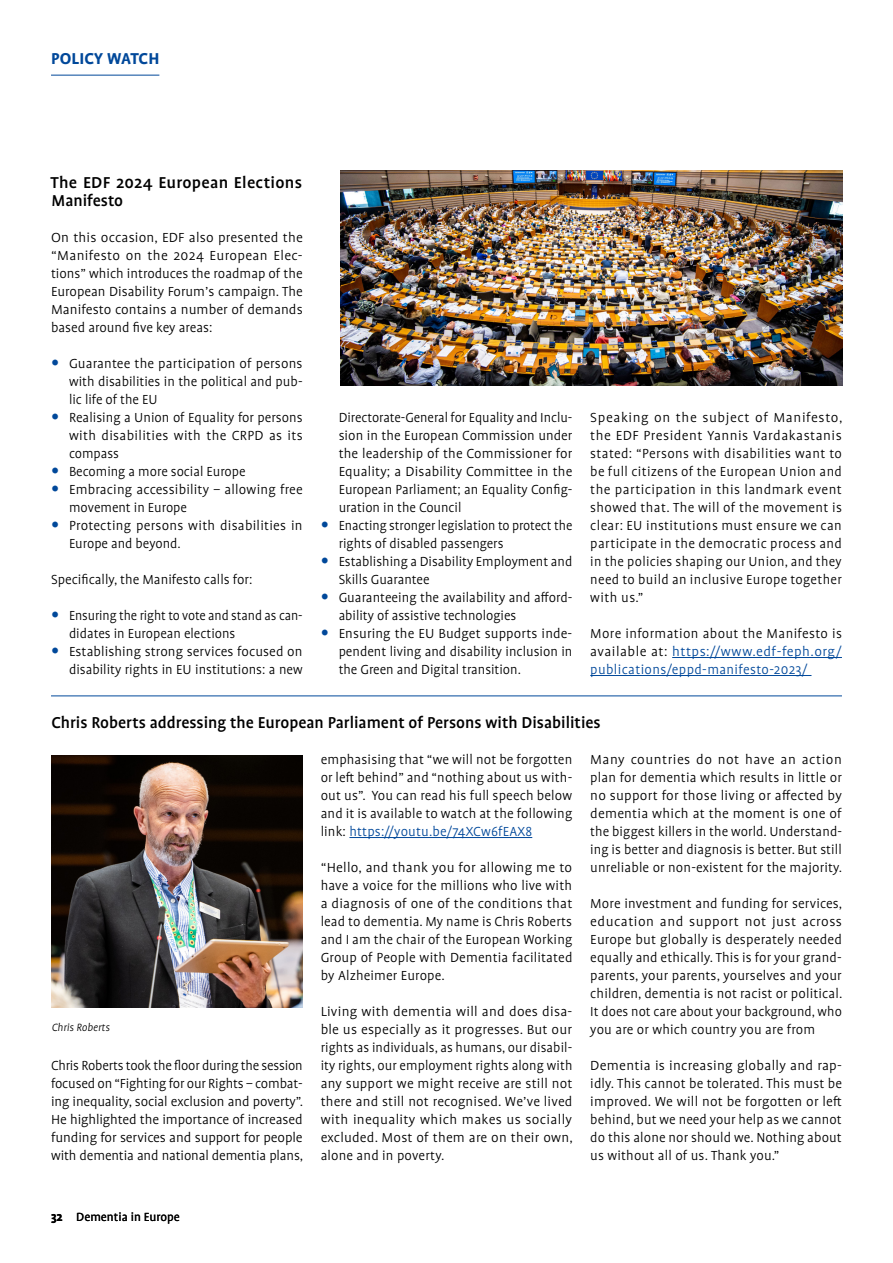
<style>
.page{position:relative;width:893px;height:1263px;background:#fff}
.page>*{position:absolute;margin:0;border:0;box-sizing:border-box;transform-origin:0 0}
.H3_blue{font:500 18px "Profile Pro";color:#000}
.H4_blue{font:500 18px/18px "Profile Pro";letter-spacing:.015em;color:#000}
.t1{font:700 18px "Profile Pro";letter-spacing:.01em;color:#00489a}
.Body{font:300 15px/18px "Profile Pro";color:#000;text-align:justify}
.Body-2{font:300 15px/18px "Profile Pro";letter-spacing:.025em;color:#00489a;text-align:justify}
.Body-3{font:300 15px/18px "Profile Pro";color:#000;scale:.96 1}
.Body-4{font:300 15px/18px "Profile Pro";color:#000;scale:.95 1}
.t2{font:13.5px "Profile Pro";color:#000}
.t3{font:italic 300 12px "Profile Pro";color:#000}
.s1{color:#000}
.s2{color:#00489a}
.s3{font-weight:700}
</style>
<div class="page">
<hr style="left:51px;top:75px;width:108px;height:1px;background:#00489a">
<hr style="left:672px;top:657px;width:170px;height:1px;background:#00489a">
<hr style="left:590px;top:675px;width:221px;height:1px;background:#00489a">
<hr style="left:51px;top:695px;width:791px;height:1px;background:#00489a">
<hr style="left:349px;top:837px;width:183px;height:1px;background:#00489a">
<img style="left:52px;top:755px;width:251px;height:253px">
<img style="left:340px;top:170px;width:502px;height:216px">
<p class="t1" style="left:51px;top:48px;width:110px">POLICY WATCH</p>
<p class="H4_blue" style="left:51px;top:174px;width:253px">The EDF 2024 European Elections<br>Manifesto</p>
<p class="Body" style="left:51px;top:229px;width:253px">On this occasion, EDF also presented the “Manifesto on the 2024 European Elec&shy;tions” which introduces the roadmap of the European Disability Forum’s campaign. The Manifesto contains a number of demands based around five key areas:</p>
<p class="Body" style="left:69px;top:355px;width:235px">Guarantee the participation of persons with disabilities in the political and pub&shy;lic life of the EU</p>
<p class="Body" style="left:69px;top:409px;width:235px">Realising a Union of Equality for persons with disabilities with the CRPD as its compass</p>
<p class="Body" style="left:69px;top:463px;width:178px">Becoming a more social Europe</p>
<p class="Body" style="left:69px;top:481px;width:235px">Embracing accessibility – allowing free movement in Europe</p>
<p class="Body" style="left:69px;top:517px;width:235px">Protecting persons with disabilities in<br>Europe and beyond.</p>
<p class="Body" style="left:51px;top:571px;width:203px">Specifically, the Manifesto calls for:</p>
<p class="Body-4" style="left:69px;top:607px;width:247px">Ensuring the right to vote and stand as can&shy;didates in European elections</p>
<p class="Body" style="left:69px;top:643px;width:235px">Establishing strong services focused on disability rights in EU institutions: a new</p>
<p class="Body" style="left:590px;top:409px;width:254px">Speaking on the subject of Manifesto, the EDF President Yannis Vardakastanis stated: “Persons with disabilities want to be full citizens of the European Union and the participation in this landmark event showed that. The will of the movement is clear: EU institutions must ensure we can participate in the democratic process and in the policies shaping our Union, and they need to build an inclusive Europe together with us.”</p>
<p class="Body-2" style="left:590px;top:625px;width:253px"><span class="s1">More information about the Manifesto is available at:</span> https://www.edf-feph.org/ publications/eppd-manifesto-2023/</p>
<p class="H3_blue" style="left:51px;top:712px;width:551px">Chris Roberts addressing the European Parliament of Persons with Disabilities</p>
<p class="Body" style="left:339px;top:409px;width:235px">Directorate-General for Equality and Inclu&shy;sion in the European Commission under the leadership of the Commissioner for Equality; a Disability Committee in the European Parliament; an Equality Config&shy;uration in the Council</p>
<p class="Body-3" style="left:339px;top:517px;width:245px">Enacting stronger legislation to protect the rights of disabled passengers</p>
<p class="Body" style="left:339px;top:553px;width:235px">Establishing a Disability Employment and<br>Skills Guarantee</p>
<p class="Body" style="left:339px;top:589px;width:235px">Guaranteeing the availability and afford&shy;ability of assistive technologies</p>
<p class="Body" style="left:339px;top:625px;width:235px">Ensuring the EU Budget supports inde&shy;pendent living and disability inclusion in the Green and Digital transition.</p>
<p class="t3" style="left:52px;top:1021px;width:60px">Chris Roberts</p>
<p class="Body" style="left:51px;top:1057px;width:254px">Chris Roberts took the floor during the session focused on “Fighting for our Rights – combat&shy;ing inequality, social exclusion and poverty”.<br>He highlighted the importance of increased funding for services and support for people with dementia and national dementia plans,</p>
<p class="Body" style="left:321px;top:751px;width:253px">emphasising that “we will not be forgotten or left behind” and “nothing about us with&shy;out us”. You can read his full speech below and it is available to watch at the following link: <span class="s2">https://youtu.be/74XCw6fEAX8</span></p>
<p class="Body" style="left:321px;top:859px;width:253px">“Hello, and thank you for allowing me to have a voice for the millions who live with a diagnosis of one of the conditions that lead to dementia. My name is Chris Roberts and I am the chair of the European Working Group of People with Dementia facilitated by Alzheimer Europe.</p>
<p class="Body" style="left:321px;top:1003px;width:254px">Living with dementia will and does disa&shy;ble us especially as it progresses. But our rights as individuals, as humans, our disabil&shy;ity rights, our employment rights along with any support we might receive are still not there and still not recognised. We’ve lived with inequality which makes us socially excluded. Most of them are on their own, alone and in poverty.</p>
<p class="Body" style="left:590px;top:751px;width:254px">Many countries do not have an action plan for dementia which results in little or no support for those living or affected by dementia which at the moment is one of the biggest killers in the world. Understand&shy;ing is better and diagnosis is better. But still unreliable or non-existent for the majority.</p>
<p class="Body" style="left:590px;top:895px;width:254px">More investment and funding for services, education and support not just across Europe but globally is desperately needed equally and ethically. This is for your grand&shy;parents, your parents, yourselves and your children, dementia is not racist or political.<br>It does not care about your background, who you are or which country you are from</p>
<p class="Body" style="left:590px;top:1057px;width:253px">Dementia is increasing globally and rap&shy;idly. This cannot be tolerated. This must be improved. We will not be forgotten or left behind, but we need your help as we cannot do this alone nor should we. Nothing about us without all of us. Thank you.”</p>
<p class="t2" style="left:51px;top:1210px;width:130px"><span class="s3">32</span> Dementia in Europe</p>
</div>
